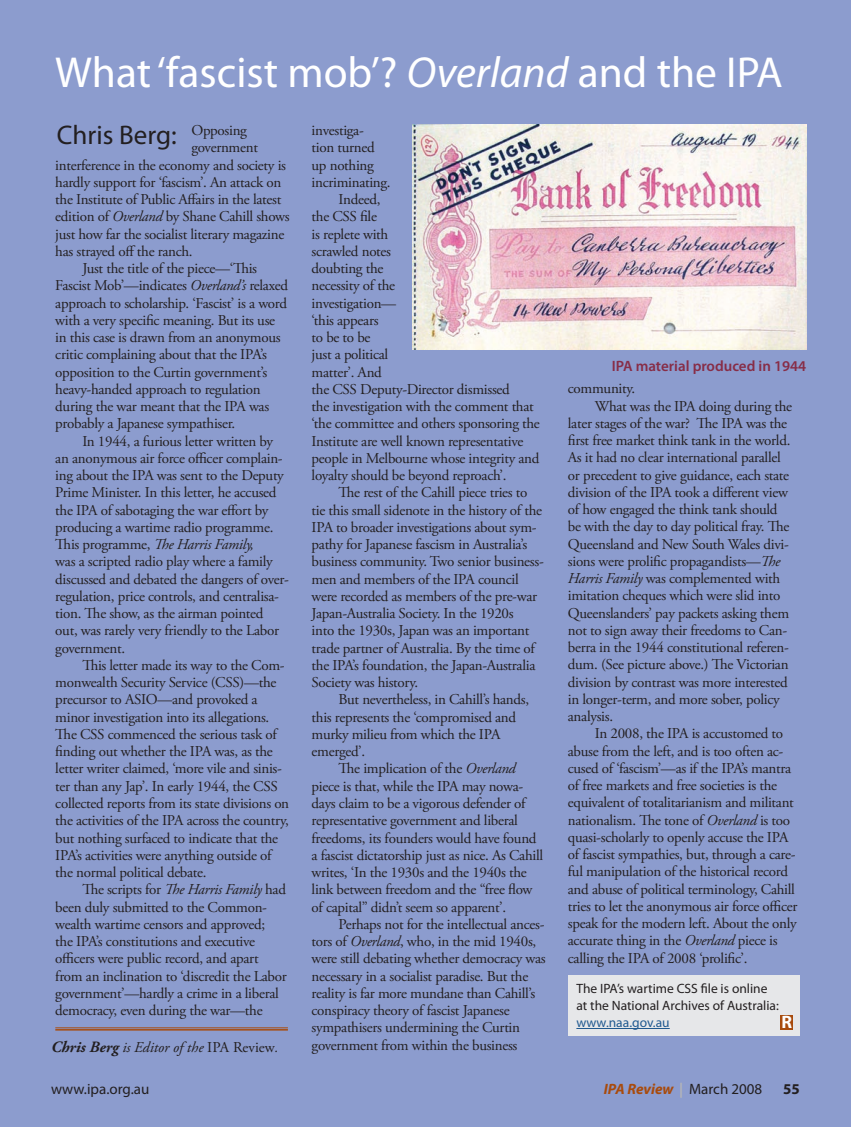
<style>
.page{position:relative;width:851px;height:1127px;background:#fff}
.page>*{position:absolute;margin:0;border:0;box-sizing:border-box;transform-origin:0 0}
.t1{font:43.5px "Myriad Pro";color:#fff}
.t2{font:27px "Myriad Pro";color:#231f20}
.t3{font:700 18px "Myriad Pro";color:#fff}
.t4{font:15px/17.2px "Adobe Garamond Pro";letter-spacing:-.02em;color:#231f20}
.t5{font:italic 15px "Adobe Garamond Pro";color:#231f20}
.t6{font:600 15px "Myriad Pro";color:#872d47}
.t7{font:italic 700 15px "Myriad Pro";letter-spacing:-.005em;color:#a84b0d}
.t8{font:15px "Myriad Pro";color:#231f20}
.t9{font:700 15px "Myriad Pro";color:#231f20}
.t10{font:13.5px/17.2px "Myriad Pro";color:#231f20}
.s1{font-style:italic}
.s2{font-weight:700;font-size:15.75px}
.s3{font-style:normal}
.s4{color:#205990}
.s5{color:#b4b5b8}
.s6{font-weight:400;font-style:normal;color:#231f20}
</style>
<div class="page">
<div style="left:0;top:0;width:850px;height:1127px;background:#8c9cce"></div>
<div style="left:568px;top:975px;width:231px;height:61px;background:#e6e7e9"></div>
<hr style="left:576px;top:1028px;width:93px;height:1px;background:#205990">
<img style="left:412px;top:124px;width:394px;height:225px">
<hr style="left:55px;top:1027px;width:233px;height:1px;background:#a84b0d">
<hr style="left:55px;top:1029px;width:233px;height:1px;background:#a84b0d">
<div style="left:780px;top:1015px;width:13px;height:15px;background:#a84b0d"></div>
<p class="t1" style="left:55px;top:45px;width:729px">What ‘fascist mob’? <span class="s1">Overland</span> and the IPA</p>
<p class="t4" style="left:191px;top:122px;width:57px">Opposing</p>
<p class="t4" style="left:191px;top:139px;width:68px">government</p>
<p class="t4" style="left:55px;top:157px;width:232px">interference in the economy and society is</p>
<p class="t4" style="left:55px;top:174px;width:227px">hardly support for ‘fascism’. An attack on</p>
<p class="t4" style="left:55px;top:191px;width:227px">the Institute of Public Affairs in the latest</p>
<p class="t4" style="left:55px;top:208px;width:236px">edition of <span class="s1">Overland</span> by Shane Cahill shows</p>
<p class="t4" style="left:55px;top:226px;width:230px">just how far the socialist literary magazine</p>
<p class="t4" style="left:55px;top:243px;width:139px">has strayed off the ranch.</p>
<p class="t4" style="left:55px;top:260px;width:234px;text-indent:27px">Just the title of the piece—‘This Fascist Mob’—indicates <span class="s1">Overland’s</span> relaxed approach to scholarship. ‘Fascist’ is a word with a very specific meaning. But its use in this case is drawn from an anonymous critic complaining about that the IPA’s opposition to the Curtin government’s heavy-handed approach to regulation during the war meant that the IPA was probably a Japanese sympathiser.</p>
<p class="t4" style="left:55px;top:433px;width:235px;text-indent:27px">In 1944, a furious letter written by an anonymous air force officer complain&shy;ing about the IPA was sent to the Deputy Prime Minister. In this letter, he accused the IPA of sabotaging the war effort by producing a wartime radio programme.<br>This programme, <span class="s1">The Harris Family,<br></span>was a scripted radio play where a family discussed and debated the dangers of over&shy;regulation, price controls, and centralisa&shy;tion. The show, as the airman pointed out, was rarely very friendly to the Labor government.</p>
<p class="t4" style="left:55px;top:657px;width:235px;text-indent:27px">This letter made its way to the Com&shy;monwealth Security Service (CSS)—the precursor to ASIO—and provoked a minor investigation into its allegations.<br>The CSS commenced the serious task of finding out whether the IPA was, as the letter writer claimed, ‘more vile and sinis&shy;ter than any Jap’. In early 1944, the CSS collected reports from its state divisions on the activities of the IPA across the country, but nothing surfaced to indicate that the IPA’s activities were anything outside of the normal political debate.</p>
<p class="t4" style="left:55px;top:881px;width:233px;text-indent:27px">The scripts for <span class="s1">The Harris Family</span> had been duly submitted to the Common&shy;wealth wartime censors and approved; the IPA’s constitutions and executive officers were public record, and apart from an inclination to ‘discredit the Labor government’—hardly a crime in a liberal democracy, even during the war—the</p>
<p class="t2" style="left:57px;top:118px;width:121px">Chris Berg:</p>
<p class="t5" style="left:51px;top:1038px;width:229px"><span class="s2">Chris Berg</span> is Editor of the <span class="s3">IPA Review</span>.</p>
<p class="t4" style="left:311px;top:122px;width:81px">investiga-<br>tion turned up nothing incriminating.</p>
<p class="t4" style="left:311px;top:191px;width:230px;text-indent:27px">Indeed,<br>the CSS file<br>is replete with<br>scrawled notes<br>doubting the<br>necessity of the<br>investigation—<br>‘this appears<br>to be to be<br>just a political<br>matter’. And<br>the CSS Deputy-Director dismissed<br>the investigation with the comment that ‘the committee and others sponsoring the<br>Institute are well known representative people in Melbourne whose integrity and loyalty should be beyond reproach’.</p>
<p class="t4" style="left:311px;top:484px;width:234px;text-indent:27px">The rest of the Cahill piece tries to tie this small sidenote in the history of the IPA to broader investigations about sym&shy;pathy for Japanese fascism in Australia’s business community. Two senior business&shy;men and members of the IPA council were recorded as members of the pre-war Japan-Australia Society. In the 1920s<br>into the 1930s, Japan was an important trade partner of Australia. By the time of the IPA’s foundation, the Japan-Australia Society was history.</p>
<p class="t4" style="left:311px;top:691px;width:219px;text-indent:27px">But nevertheless, in Cahill’s hands, this represents the ‘compromised and murky milieu from which the IPA emerged’.</p>
<p class="t4" style="left:311px;top:760px;width:233px;text-indent:27px">The implication of the <span class="s1">Overland </span>piece is that, while the IPA may nowa&shy;days claim to be a vigorous defender of representative government and liberal freedoms, its founders would have found a fascist dictatorship just as nice. As Cahill writes, ‘In the 1930s and the 1940s the link between freedom and the “free flow of capital” didn’t seem so apparent’.</p>
<p class="t4" style="left:311px;top:916px;width:236px;text-indent:27px">Perhaps not for the intellectual ances&shy;tors of <span class="s1">Overland</span>, who, in the mid 1940s, were still debating whether democracy was necessary in a socialist paradise. But the reality is far more mundane than Cahill’s conspiracy theory of fascist Japanese sympathisers undermining the Curtin government from within the business</p>
<p class="t6" style="left:611px;top:356px;width:196px">IPA material produced in 1944</p>
<p class="t4" style="left:567px;top:380px;width:69px">community.</p>
<p class="t4" style="left:567px;top:398px;width:226px;text-indent:27px">What was the IPA doing during the later stages of the war? The IPA was the first free market think tank in the world.<br>As it had no clear international parallel or precedent to give guidance, each state division of the IPA took a different view of how engaged the think tank should be with the day to day political fray. The Queensland and New South Wales divi&shy;sions were prolific propagandists—<span class="s1">The Harris Family</span> was complemented with imitation cheques which were slid into Queenslanders’ pay packets asking them not to sign away their freedoms to Can&shy;berra in the 1944 constitutional referen&shy;dum. (See picture above.) The Victorian division by contrast was more interested in longer-term, and more sober, policy analysis.</p>
<p class="t4" style="left:567px;top:725px;width:231px;text-indent:27px">In 2008, the IPA is accustomed to abuse from the left, and is too often ac&shy;cused of ‘fascism’—as if the IPA’s mantra of free markets and free societies is the equivalent of totalitarianism and militant nationalism. The tone of <span class="s1">Overland</span> is too quasi-scholarly to openly accuse the IPA of fascist sympathies, but, through a care&shy;ful manipulation of the historical record and abuse of political terminology, Cahill tries to let the anonymous air force officer speak for the modern left. About the only accurate thing in the <span class="s1">Overland</span> piece is calling the IPA of 2008 ‘prolific’.</p>
<p class="t10" style="left:576px;top:979px;width:204px">The IPA’s wartime CSS file is online at the National Archives of Australia: <span class="s4">www.naa.gov.au</span></p>
<p class="t3" style="left:781px;top:1010px;width:11px">R</p>
<p class="t8" style="left:51px;top:1079px;width:100px">www.ipa.org.au</p>
<p class="t7" style="left:603px;top:1079px;width:160px">IPA Review <span class="s5">|</span> <span class="s6">March 2008</span></p>
<p class="t9" style="left:783px;top:1079px;width:18px">55</p>
</div>
